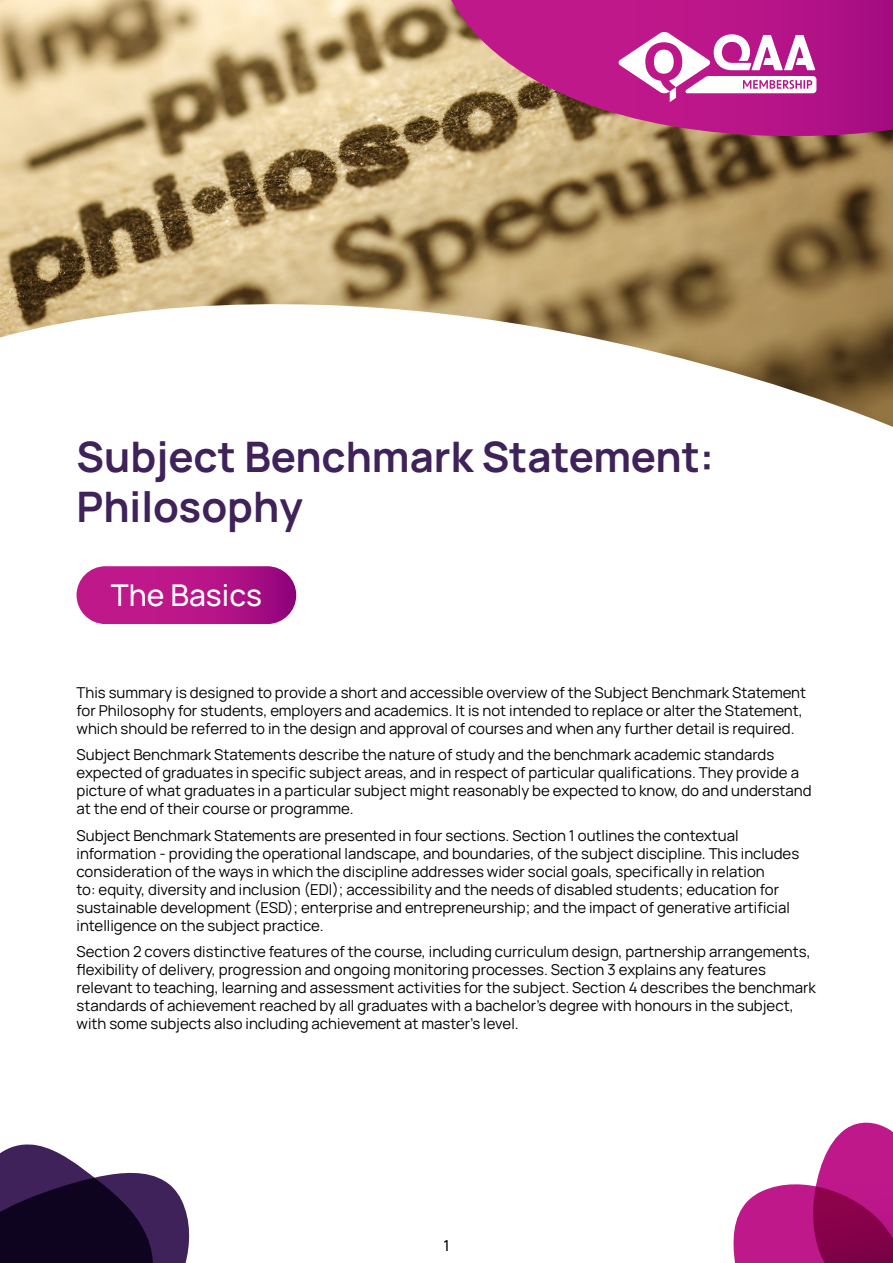
<style>
.page{position:relative;width:893px;height:1263px;background:#fff}
.page>*{position:absolute;margin:0;border:0;box-sizing:border-box;transform-origin:0 0}
.t1{font:700 42px/50.4px "Manrope";color:#3f2259}
.t2{font:500 30px "Manrope";color:#fff}
.t3{font:15px/18px "Manrope";color:#000}
.t4{font:500 15px "Manrope";color:#000}
</style>
<div class="page">
<img style="left:0;top:0;width:893px;height:272px">
<svg style="left:0;top:272px;width:893px;height:353px"></svg>
<svg style="left:77px;top:566px;width:219px;height:58px;background:#b41488"></svg>
<svg style="left:451px;top:0;width:442px;height:143px;background:#b0387c"></svg>
<svg style="left:619px;top:32px;width:197px;height:70px"></svg>
<svg style="left:733px;top:1122px;width:160px;height:141px"></svg>
<svg style="left:0;top:1144px;width:190px;height:119px"></svg>
<p class="t1" style="left:77px;top:429px;width:639px">Subject Benchmark Statement:<br>Philosophy</p>
<p class="t2" style="left:111px;top:573px;width:153px">The Basics</p>
<p class="t3" style="left:77px;top:683px;width:731px">This summary is designed to provide a short and accessible overview of the Subject Benchmark Statement for Philosophy for students, employers and academics. It is not intended to replace or alter the Statement, which should be referred to in the design and approval of courses and when any further detail is required.</p>
<p class="t3" style="left:77px;top:745px;width:737px">Subject Benchmark Statements describe the nature of study and the benchmark academic standards expected of graduates in specific subject areas, and in respect of particular qualifications. They provide a picture of what graduates in a particular subject might reasonably be expected to know, do and understand at the end of their course or programme.</p>
<p class="t3" style="left:77px;top:826px;width:724px">Subject Benchmark Statements are presented in four sections. Section 1 outlines the contextual information - providing the operational landscape, and boundaries, of the subject discipline. This includes consideration of the ways in which the discipline addresses wider social goals, specifically in relation<br>to: equity, diversity and inclusion (EDI); accessibility and the needs of disabled students; education for sustainable development (ESD); enterprise and entrepreneurship; and the impact of generative artificial intelligence on the subject practice.</p>
<p class="t3" style="left:77px;top:942px;width:741px">Section 2 covers distinctive features of the course, including curriculum design, partnership arrangements, flexibility of delivery, progression and ongoing monitoring processes. Section 3 explains any features relevant to teaching, learning and assessment activities for the subject. Section 4 describes the benchmark standards of achievement reached by all graduates with a bachelor’s degree with honours in the subject, with some subjects also including achievement at master’s level.</p>
<p class="t4" style="left:443px;top:1235px;width:8px">1</p>
</div>
